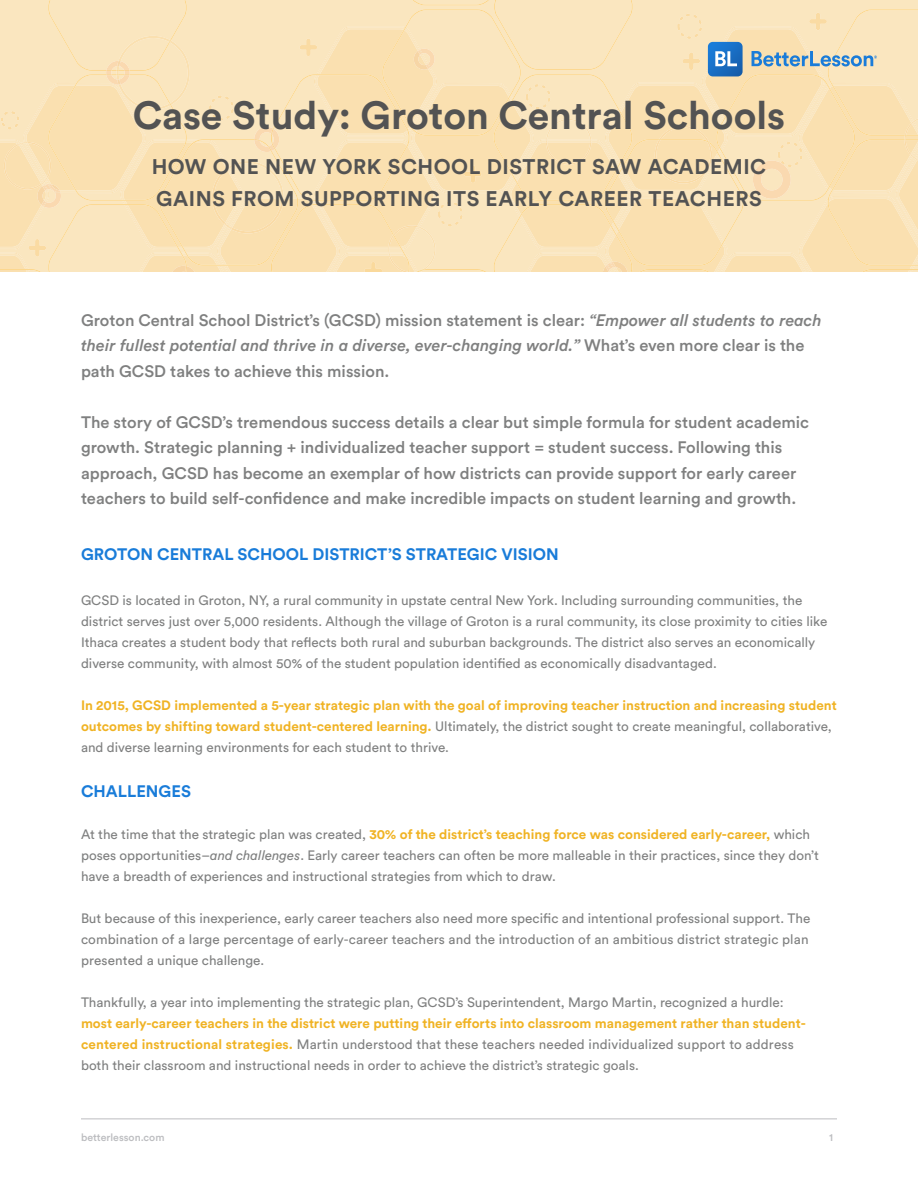
<style>
.page{position:relative;width:918px;height:1188px;background:#fff}
.page>*{position:absolute;margin:0;border:0;box-sizing:border-box;transform-origin:0 0}
.t1{font:700 39px "Circular Std";color:#535353}
.t2{font:700 21px "Circular Std";letter-spacing:.025em;color:#535353}
.t3{font:500 16.5px/25.5px "Circular Std";color:#7f8080}
.t4{font:700 16.5px "Circular Std";color:#197cd9}
.t5{font:13.5px/21px "Circular Std";color:#7f8080}
.t6{font:700 13.5px/21px "Circular Std";color:#f0b324}
.t7{font:500 10.5px "Circular Std";color:#bcbdc0}
.s1{font-style:italic}
.s2{font-weight:400;color:#7f8080}
.s3{font-weight:700;color:#f0b324}
</style>
<div class="page">
<hr style="left:81px;top:1119px;width:756px;height:1px;background:#bcbdc0">
<svg style="left:0;top:0;width:917px;height:272px;background:#f8e2b7"></svg>
<hr style="left:917px;top:0;width:1px;height:703px;background:#231f20">
<p class="t1" style="left:133px;top:90px;width:654px">Case Study: Groton Central Schools</p>
<p class="t2" style="left:152px;top:153px;width:616px">HOW ONE NEW YORK SCHOOL DISTRICT SAW ACADEMIC</p>
<p class="t2" style="left:156px;top:185px;width:607px">GAINS FROM SUPPORTING ITS EARLY CAREER TEACHERS</p>
<p class="t3" style="left:81px;top:307px;width:742px">Groton Central School District’s (GCSD) mission statement is clear: <span class="s1">“Empower all students to reach their fullest potential and thrive in a diverse, ever-changing world.”</span> What’s even more clear is the path GCSD takes to achieve this mission.</p>
<p class="t3" style="left:81px;top:409px;width:730px">The story of GCSD’s tremendous success details a clear but simple formula for student academic growth. Strategic planning + individualized teacher support = student success. Following this</p>
<p class="t3" style="left:81px;top:460px;width:717px">approach, GCSD has become an exemplar of how districts can provide support for early career teachers to build self-confidence and make incredible impacts on student learning and growth.</p>
<p class="t4" style="left:81px;top:543px;width:479px">GROTON CENTRAL SCHOOL DISTRICT’S STRATEGIC VISION</p>
<p class="t5" style="left:81px;top:589px;width:748px">GCSD is located in Groton, NY, a rural community in upstate central New York. Including surrounding communities, the district serves just over 5,000 residents. Although the village of Groton is a rural community, its close proximity to cities like Ithaca creates a student body that reflects both rural and suburban backgrounds. The district also serves an economically diverse community, with almost 50% of the student population identified as economically disadvantaged.</p>
<p class="t6" style="left:81px;top:694px;width:757px">In 2015, GCSD implemented a 5-year strategic plan with the goal of improving teacher instruction and increasing student outcomes by shifting toward student-centered learning. <span class="s2">Ultimately, the district sought to create meaningful, collaborative, and diverse learning environments for each student to thrive.</span></p>
<p class="t4" style="left:81px;top:780px;width:112px">CHALLENGES</p>
<p class="t6" style="left:81px;top:823px;width:731px"><span class="s2">At the time that the strategic plan was created,</span> 30% of the district’s teaching force was considered early-career, <span class="s2">which</span></p>
<p class="t5" style="left:81px;top:844px;width:739px">poses opportunities–<span class="s1">and challenges</span>. Early career teachers can often be more malleable in their practices, since they don’t have a breadth of experiences and instructional strategies from which to draw.</p>
<p class="t5" style="left:81px;top:907px;width:731px">But because of this inexperience, early career teachers also need more specific and intentional professional support. The combination of a large percentage of early-career teachers and the introduction of an ambitious district strategic plan presented a unique challenge.</p>
<p class="t5" style="left:81px;top:991px;width:704px">Thankfully, a year into implementing the strategic plan, GCSD’s Superintendent, Margo Martin, recognized a hurdle:</p>
<p class="t6" style="left:81px;top:1012px;width:726px">most early-career teachers in the district were putting their efforts into classroom management rather than student-</p>
<p class="t5" style="left:81px;top:1033px;width:714px"><span class="s3">centered instructional strategies.</span> Martin understood that these teachers needed individualized support to address</p>
<p class="t5" style="left:81px;top:1054px;width:559px">both their classroom and instructional needs in order to achieve the district’s strategic goals.</p>
<p class="t7" style="left:81px;top:1131px;width:85px">betterlesson.com</p>
<p class="t7" style="left:829px;top:1131px;width:5px">1</p>
</div>
